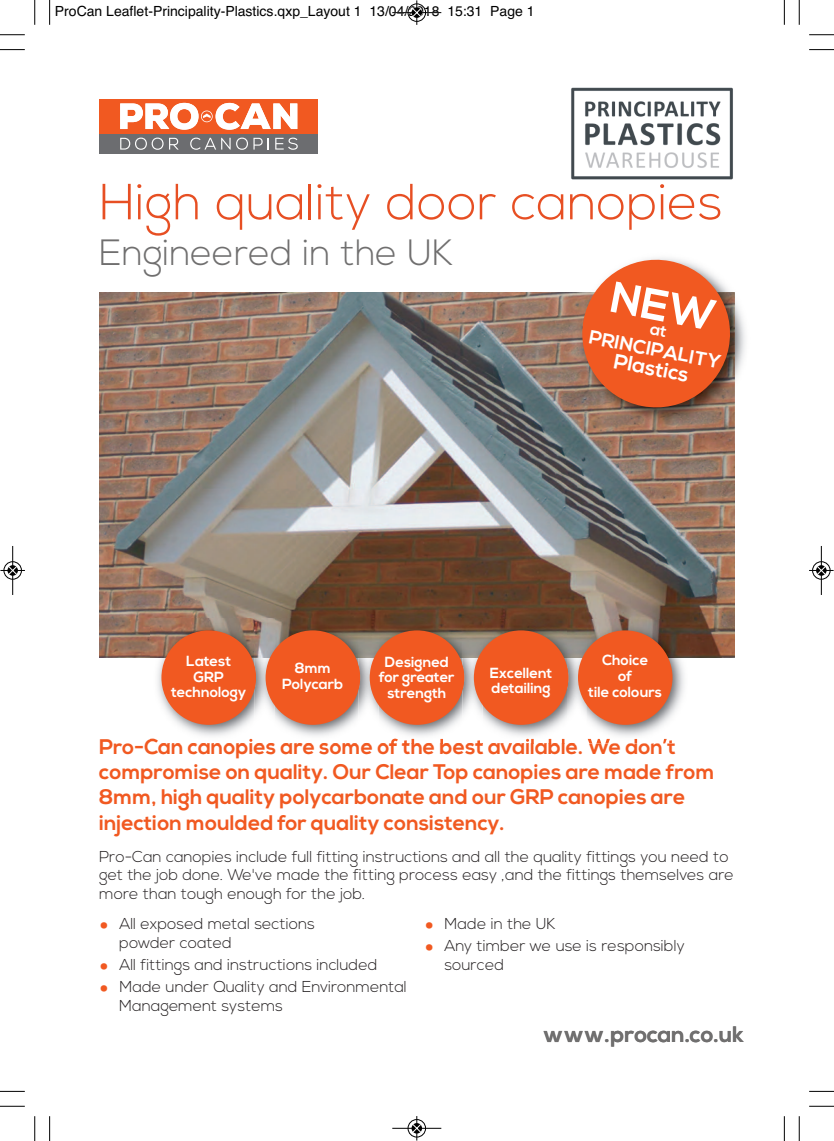
<style>
.page{position:relative;width:834px;height:1141px;background:#fff}
.page>*{position:absolute;margin:0;border:0;box-sizing:border-box;transform-origin:0 0}
.t1{font:300 50.75px "Nexa";color:#e74f23}
.t2{font:300 36.57px "Nexa";color:#706f6f}
.t3{font:700 22.4px "Nexa";color:#706f6f}
.t4{font:700 21.18px/25.4px "Nexa";color:#f15921}
.t5{font:700 21px "Nexa";color:#fff}
.t6{font:700 19.25px "Nexa";color:#fff}
.t7{font:300 15.75px/18.6px "Nexa";color:#231f20}
.t8{font:700 14.7px/15.8px "Nexa";color:#fff;text-align:center}
.t9{font:14px "Helvetica";color:#000}
.s1{font-size:33.25px;color:#f15921}
</style>
<div class="page">
<img style="left:571px;top:87px;width:162px;height:93px">
<div style="left:99px;top:99px;width:219px;height:35px;background:#f15921"></div>
<div style="left:99px;top:134px;width:219px;height:20px;background:#6c6d70"></div>
<svg style="left:120px;top:138px;width:43px;height:12px"></svg>
<svg style="left:169px;top:138px;width:10px;height:12px"></svg>
<svg style="left:190px;top:138px;width:40px;height:12px"></svg>
<svg style="left:236px;top:138px;width:33px;height:12px"></svg>
<svg style="left:275px;top:138px;width:23px;height:12px"></svg>
<svg style="left:120px;top:103px;width:177px;height:27px"></svg>
<img style="left:99px;top:292px;width:635px;height:365px">
<img style="left:734px;top:303px;width:12px;height:141px">
<img style="left:559px;top:292px;width:175px;height:153px">
<img style="left:150px;top:657px;width:104px;height:79px">
<img style="left:150px;top:738px;width:103px;height:5px">
<img style="left:150px;top:619px;width:312px;height:38px">
<div style="left:161px;top:630px;width:95px;height:95px;background:#f15921;border-radius:50%"></div>
<img style="left:254px;top:657px;width:104px;height:79px">
<img style="left:254px;top:665px;width:2px;height:25px">
<div style="left:265px;top:630px;width:95px;height:95px;background:#f15921;border-radius:50%"></div>
<img style="left:358px;top:657px;width:104px;height:86px">
<img style="left:358px;top:665px;width:2px;height:25px">
<div style="left:369px;top:630px;width:95px;height:95px;background:#f15921;border-radius:50%"></div>
<img style="left:462px;top:619px;width:229px;height:125px">
<img style="left:482px;top:619px;width:104px;height:1px">
<img style="left:462px;top:665px;width:2px;height:25px">
<div style="left:474px;top:630px;width:94px;height:95px;background:#f15921;border-radius:50%"></div>
<div style="left:578px;top:630px;width:94px;height:95px;background:#f15921;border-radius:50%"></div>
<svg style="left:49px;top:0;width:1px;height:25px"></svg>
<svg style="left:0;top:49px;width:25px;height:1px"></svg>
<svg style="left:783px;top:0;width:1px;height:25px"></svg>
<svg style="left:809px;top:49px;width:24px;height:1px"></svg>
<svg style="left:49px;top:1116px;width:1px;height:25px"></svg>
<svg style="left:0;top:1091px;width:25px;height:1px"></svg>
<svg style="left:783px;top:1116px;width:1px;height:25px"></svg>
<svg style="left:809px;top:1091px;width:24px;height:1px"></svg>
<svg style="left:34px;top:0;width:1px;height:25px"></svg>
<svg style="left:0;top:34px;width:25px;height:1px"></svg>
<svg style="left:798px;top:0;width:1px;height:25px"></svg>
<svg style="left:809px;top:34px;width:24px;height:1px"></svg>
<svg style="left:34px;top:1116px;width:1px;height:25px"></svg>
<svg style="left:0;top:1106px;width:25px;height:1px"></svg>
<svg style="left:798px;top:1116px;width:1px;height:25px"></svg>
<svg style="left:809px;top:1106px;width:24px;height:1px"></svg>
<div style="left:407px;top:3px;width:19px;height:19px;border:1px solid #fff;border-radius:50%"></div>
<hr style="left:392px;top:12px;width:49px;height:1px;background:#000">
<div style="left:408px;top:4px;width:17px;height:18px;border:1px solid #000;border-radius:50%"></div>
<svg style="left:412px;top:0;width:9px;height:25px"></svg>
<div style="left:407px;top:1119px;width:19px;height:19px;border:1px solid #fff;border-radius:50%"></div>
<hr style="left:392px;top:1128px;width:49px;height:1px;background:#000">
<div style="left:408px;top:1119px;width:17px;height:18px;border:1px solid #000;border-radius:50%"></div>
<svg style="left:412px;top:1116px;width:9px;height:25px"></svg>
<div style="left:3px;top:561px;width:19px;height:19px;border:1px solid #fff;border-radius:50%"></div>
<hr style="left:12px;top:546px;width:1px;height:49px;background:#000">
<div style="left:4px;top:561px;width:18px;height:18px;border:1px solid #000;border-radius:50%"></div>
<svg style="left:0;top:566px;width:25px;height:9px"></svg>
<div style="left:811px;top:561px;width:19px;height:19px;border:1px solid #fff;border-radius:50%"></div>
<hr style="left:820px;top:546px;width:1px;height:49px;background:#000">
<div style="left:812px;top:561px;width:18px;height:18px;border:1px solid #000;border-radius:50%"></div>
<svg style="left:809px;top:566px;width:24px;height:9px"></svg>
<svg style="left:576px;top:258px;width:160px;height:156px;background:#da6d43"></svg>
<p class="t9" style="left:55px;top:3px;width:481px">ProCan Leaflet-Principality-Plastics.qxp_Layout 1 13/04/2018 15:31 Page 1</p>
<h1 class="t1" style="left:99px;top:184px;width:625px">High quality door canopies</h1>
<h2 class="t2" style="left:99px;top:239px;width:355px">Engineered in the UK</h2>
<p class="t6" style="left:590px;top:330px;width:135px;rotate:11deg">PRINCIPALITY</p>
<h3 class="t5" style="left:615px;top:353px;width:77px;rotate:11deg">Plastics</h3>
<p class="t8" style="left:171px;top:654px;width:77px">Latest<br>GRP technology</p>
<p class="t8" style="left:282px;top:661px;width:63px">8mm<br>Polycarb</p>
<p class="t8" style="left:379px;top:655px;width:77px">Designed for greater strength</p>
<p class="t8" style="left:489px;top:666px;width:64px;text-align:left">Excellent detailing</p>
<p class="t8" style="left:588px;top:654px;width:75px">Choice<br>of<br>tile colours</p>
<h3 class="t4" style="left:99px;top:736px;width:617px">Pro-Can canopies are some of the best available. We don’t compromise on quality. Our Clear Top canopies are made from 8mm, high quality polycarbonate and our GRP canopies are injection moulded for quality consistency.</h3>
<p class="t7" style="left:99px;top:849px;width:636px">Pro-Can canopies include full fitting instructions and all the quality fittings you need to get the job done. We've made the fitting process easy ,and the fittings themselves are more than tough enough for the job.</p>
<p class="t7" style="left:119px;top:916px;width:197px;text-indent:-20px"><span class="s1">•</span> All exposed metal sections powder coated</p>
<p class="t7" style="left:99px;top:957px;width:280px"><span class="s1">•</span> All fittings and instructions included</p>
<p class="t7" style="left:119px;top:979px;width:289px;text-indent:-20px"><span class="s1">•</span> Made under Quality and Environmental<br>Management systems</p>
<p class="t7" style="left:424px;top:916px;width:132px"><span class="s1">•</span> Made in the UK</p>
<p class="t7" style="left:444px;top:938px;width:242px;text-indent:-20px"><span class="s1">•</span> Any timber we use is responsibly sourced</p>
<h3 class="t3" style="left:543px;top:1026px;width:202px">www.procan.co.uk</h3>
</div>
